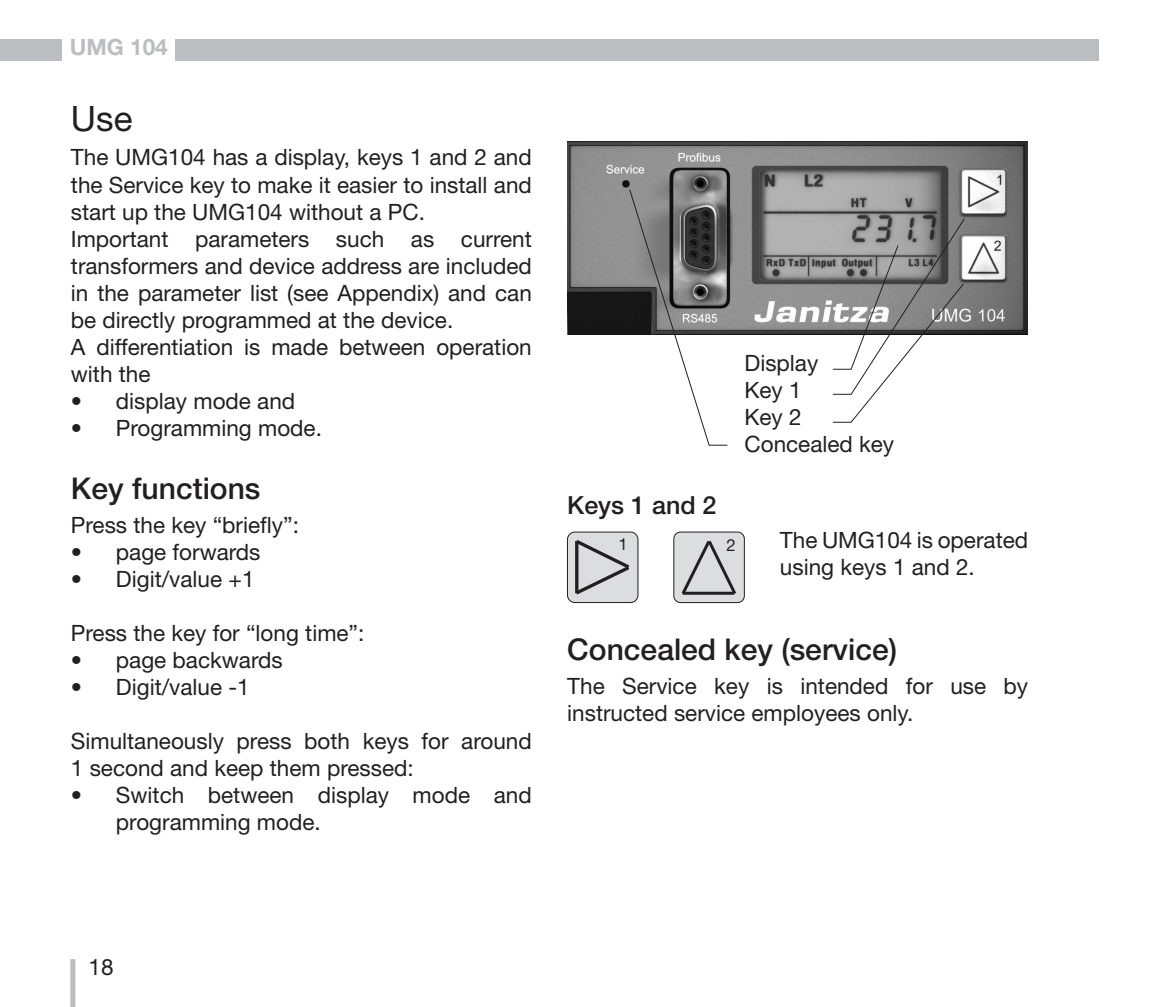
<style>
.page{position:relative;width:1170px;height:1007px;background:#fff}
.page>*{position:absolute;margin:0;border:0;box-sizing:border-box;transform-origin:0 0}
.Überschrift__14{font:35px "Helvetica Neue LT Pro";color:#231f20}
.Überschrift__12{font:500 30px "Helvetica Neue LT Pro";color:#231f20}
.Überschrift__10_ohne{font:500 25px "Helvetica Neue LT Pro";color:#231f20}
._9_Blocksatz{font:22.5px/27px "Helvetica Neue LT Pro";color:#231f20}
._9_linksbündig{font:22.5px "Helvetica Neue LT Pro";color:#231f20}
.t1{font:700 22.5px "Helvetica Neue LT Pro";color:#bcbdc0}
._9_zentriert{font:16.75px "Helvetica Neue LT Pro";color:#231f20}
</style>
<div class="page">
<div style="left:70px;top:958px;width:5px;height:48px;background:#bcbdc0"></div>
<div style="left:175px;top:39px;width:923px;height:21px;background:#bcbdc0"></div>
<div style="left:0;top:39px;width:62px;height:21px;background:#bcbdc0"></div>
<img style="left:567px;top:142px;width:460px;height:192px">
<svg style="left:833px;top:218px;width:131px;height:205px"></svg>
<svg style="left:629px;top:189px;width:98px;height:257px"></svg>
<div style="left:567px;top:532px;width:71px;height:70px;background:#dcdddf;border-radius:7px"></div>
<div style="left:567px;top:531px;width:71px;height:71px;border:1px solid #231f20;border-radius:7px"></div>
<svg style="left:575px;top:540px;width:55px;height:55px"></svg>
<div style="left:673px;top:532px;width:71px;height:70px;background:#dcdddf;border-radius:7px"></div>
<div style="left:673px;top:531px;width:71px;height:71px;border:1px solid #231f20;border-radius:7px"></div>
<svg style="left:681px;top:540px;width:56px;height:55px"></svg>
<p class="t1" style="left:70px;top:34px;width:99px">UMG 104</p>
<p class="Überschrift__14" style="left:71px;top:97px;width:63px">Use</p>
<p class="_9_Blocksatz" style="left:71px;top:143px;width:462px;text-align:justify">The UMG104 has a display, keys 1 and 2 and the Service key to make it easier to install and start up the UMG104 without a PC.</p>
<p class="_9_Blocksatz" style="left:71px;top:224px;width:462px;text-align:justify">Important parameters such as current transformers and device address are included in the parameter list (see Appendix) and can be directly programmed at the device.</p>
<p class="_9_Blocksatz" style="left:71px;top:332px;width:462px">A differentiation is made between operation with the</p>
<p class="_9_Blocksatz" style="left:71px;top:386px;width:226px">• display mode and</p>
<p class="_9_Blocksatz" style="left:71px;top:413px;width:252px">• Programming mode.</p>
<p class="Überschrift__12" style="left:71px;top:470px;width:191px">Key functions</p>
<p class="_9_Blocksatz" style="left:71px;top:510px;width:229px">Press the key “briefly”:</p>
<p class="_9_Blocksatz" style="left:71px;top:537px;width:191px">• page forwards</p>
<p class="_9_Blocksatz" style="left:71px;top:564px;width:185px">• Digit/value +1</p>
<p class="_9_Blocksatz" style="left:71px;top:618px;width:295px">Press the key for “long time”:</p>
<p class="_9_Blocksatz" style="left:71px;top:645px;width:213px">• page backwards</p>
<p class="_9_Blocksatz" style="left:71px;top:672px;width:180px">• Digit/value -1</p>
<p class="_9_Blocksatz" style="left:71px;top:726px;width:462px">Simultaneously press both keys for around<br>1 second and keep them pressed:</p>
<p class="_9_Blocksatz" style="left:116px;top:780px;width:417px;text-indent:-45px">• Switch between display mode and programming mode.</p>
<p class="_9_linksbündig" style="left:744px;top:349px;width:75px">Display</p>
<p class="_9_linksbündig" style="left:744px;top:376px;width:59px">Key 1</p>
<p class="_9_linksbündig" style="left:744px;top:403px;width:59px">Key 2</p>
<p class="_9_linksbündig" style="left:744px;top:430px;width:151px">Concealed key</p>
<p class="Überschrift__10_ohne" style="left:567px;top:490px;width:151px">Keys 1 and 2</p>
<p class="_9_zentriert" style="left:618px;top:534px;width:11px">1</p>
<p class="_9_zentriert" style="left:726px;top:535px;width:11px">2</p>
<p class="_9_Blocksatz" style="left:780px;top:526px;width:250px">The UMG104 is operated using keys 1 and 2.</p>
<p class="Überschrift__12" style="left:567px;top:631px;width:331px">Concealed key (service)</p>
<p class="_9_Blocksatz" style="left:567px;top:671px;width:462px">The Service key is intended for use by instructed service employees only.</p>
<p class="_9_Blocksatz" style="left:89px;top:952px;width:27px">18</p>
</div>
